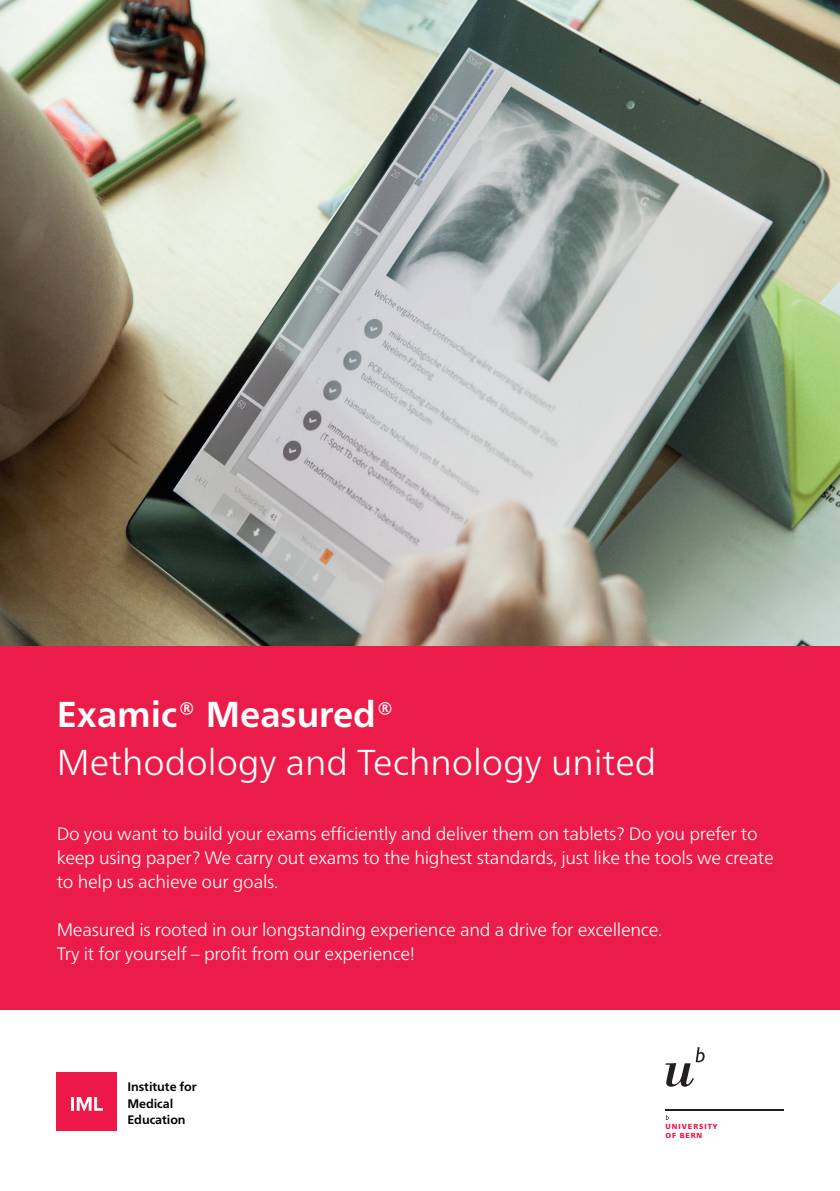
<style>
.page{position:relative;width:840px;height:1191px;background:#fff}
.page>*{position:absolute;margin:0;border:0;box-sizing:border-box;transform-origin:0 0}
.t1{font:300 36px "Frutiger Neue LT Pro";color:#fff}
.t2{font:700 36px "Frutiger Neue LT Pro";color:#fff}
.t3{font:300 18px/24px "Frutiger Neue LT Pro";letter-spacing:-.015em;color:#fff}
.t4{font:700 12.4px/16.4px "Frutiger Neue LT Pro";letter-spacing:-.005em;color:#000001}
.t5{font:900 7.4px/9.2px "Frutiger Neue LT Pro";letter-spacing:.13em;color:#ed1748}
</style>
<div class="page">
<img style="left:0;top:0;width:839px;height:646px">
<div style="left:0;top:646px;width:839px;height:364px;background:#eb1c49"></div>
<svg style="left:665px;top:1047px;width:39px;height:39px"></svg>
<hr style="left:665px;top:1109px;width:118px;height:2px;background:#231f20">
<div style="left:57px;top:1072px;width:60px;height:59px;background:#ed1748"></div>
<svg style="left:71px;top:1097px;width:32px;height:13px"></svg>
<h1 class="t2" style="left:57px;top:693px;width:338px">Examic® Measured®</h1>
<h1 class="t1" style="left:57px;top:741px;width:601px">Methodology and Technology united</h1>
<p class="t3" style="left:57px;top:822px;width:718px">Do you want to build your exams efficiently and deliver them on tablets? Do you prefer to keep using paper? We carry out exams to the highest standards, just like the tools we create to help us achieve our goals.</p>
<p class="t3" style="left:57px;top:918px;width:607px">Measured is rooted in our longstanding experience and a drive for excellence.<br>Try it for yourself – profit from our experience!</p>
<p class="t4" style="left:127px;top:1078px;width:71px">Institute for<br>Medical<br>Education</p>
<p class="t5" style="left:665px;top:1121px;width:54px">UNIVERSITY<br>OF BERN</p>
</div>
